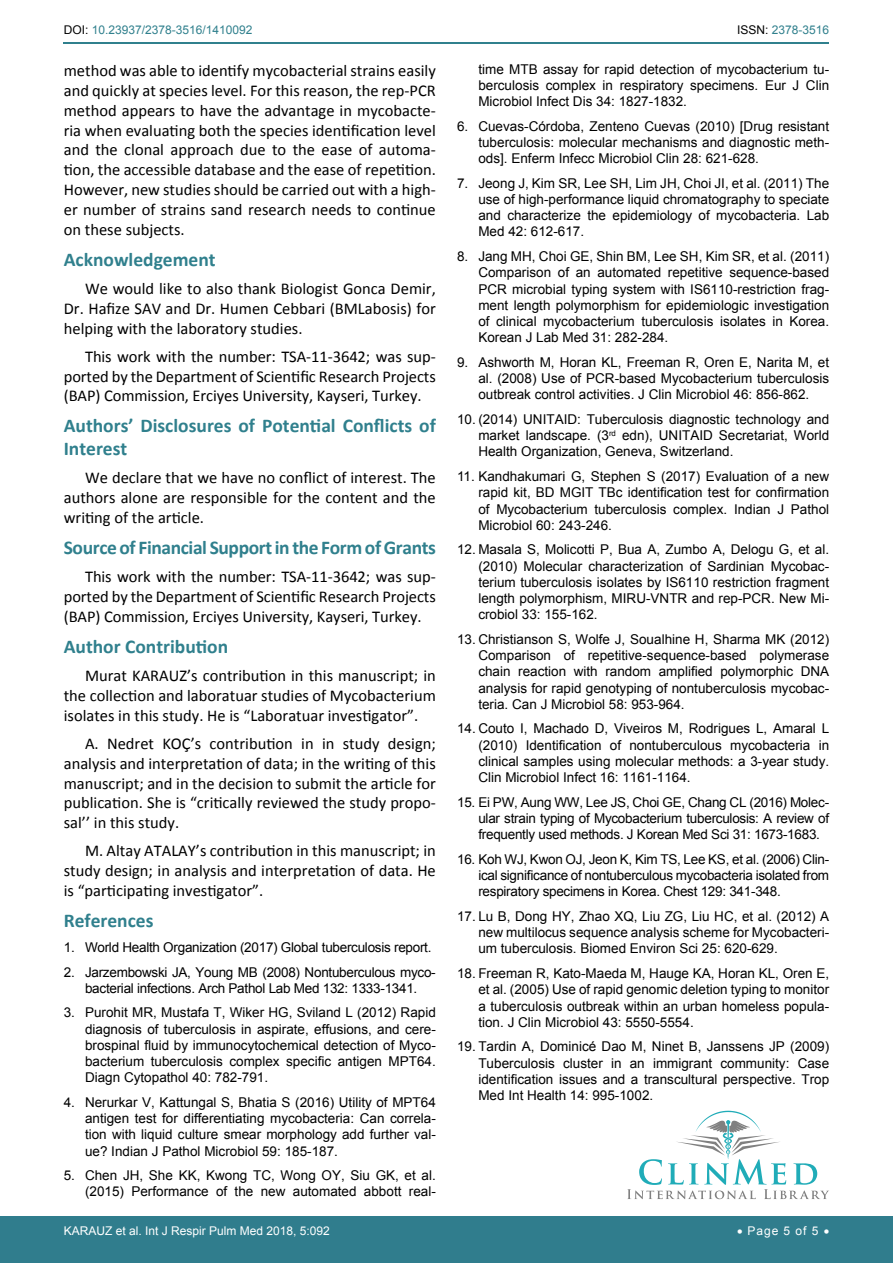
<style>
.page{position:relative;width:893px;height:1263px;background:#fff}
.page>*{position:absolute;margin:0;border:0;box-sizing:border-box;transform-origin:0 0}
.t1{font:700 19.5px/22.5px "Calibri";color:#30808d}
.t2{font:700 19.5px "Calibri";letter-spacing:-.02em;color:#30808d}
.t3{font:16.5px/19.8px "Calibri";color:#000;text-align:justify}
.t4{font:13.5px/16.2px "Arial";color:#000;text-align:justify}
.t5{font:13.5px/16.2px "Arial";letter-spacing:-.02em;color:#000;text-align:center}
.t6{font:12px "Arial";color:#fff}
.t7{font:12px "Arial";color:#30808d}
.s1{color:#000}
</style>
<div class="page">
<hr style="left:64px;top:42px;width:765px;height:1px;background:#30808d">
<div style="left:0;top:1217px;width:893px;height:46px;background:#307d8d"></div>
<svg style="left:627px;top:1111px;width:202px;height:88px"></svg>
<p class="t7" style="left:64px;top:22px;width:190px"><span class="s1">DOI:</span> 10.23937/2378-3516/1410092</p>
<p class="t7" style="left:737px;top:22px;width:94px"><span class="s1">ISSN:</span> 2378-3516</p>
<p class="t3" style="left:64px;top:61px;width:374px">method was able to identify mycobacterial strains easily and quickly at species level. For this reason, the rep-PCR method appears to have the advantage in mycobacte&shy;ria when evaluating both the species identification level and the clonal approach due to the ease of automa&shy;tion, the accessible database and the ease of repetition.<br>However, new studies should be carried out with a high&shy;er number of strains sand research needs to continue on these subjects.</p>
<h1 class="t1" style="left:64px;top:248px;width:153px">Acknowledgement</h1>
<p class="t3" style="left:64px;top:279px;width:374px;text-indent:21px">We would like to also thank Biologist Gonca Demir, Dr. Hafize SAV and Dr. Humen Cebbari (BMLabosis) for helping with the laboratory studies.</p>
<p class="t3" style="left:64px;top:346px;width:374px;text-indent:21px">This work with the number: TSA-11-3642; was sup&shy;ported by the Department of Scientific Research Projects (BAP) Commission, Erciyes University, Kayseri, Turkey.</p>
<h1 class="t1" style="left:64px;top:415px;width:374px">Authors’ Disclosures of Potential Conflicts of<br>Interest</h1>
<p class="t3" style="left:64px;top:468px;width:374px;text-indent:21px">We declare that we have no conflict of interest. The authors alone are responsible for the content and the writing of the article.</p>
<h1 class="t2" style="left:64px;top:535px;width:374px">Source of Financial Support in the Form of Grants</h1>
<p class="t3" style="left:64px;top:567px;width:374px;text-indent:21px">This work with the number: TSA-11-3642; was sup&shy;ported by the Department of Scientific Research Projects (BAP) Commission, Erciyes University, Kayseri, Turkey.</p>
<h1 class="t1" style="left:64px;top:635px;width:166px">Author Contribution</h1>
<p class="t3" style="left:64px;top:666px;width:374px;text-indent:21px">Murat KARAUZ’s contribution in this manuscript; in the collection and laboratuar studies of Mycobacterium isolates in this study. He is “Laboratuar investigator”.</p>
<p class="t3" style="left:64px;top:734px;width:374px;text-indent:21px">A. Nedret KOÇ’s contribution in in study design; analysis and interpretation of data; in the writing of this manuscript; and in the decision to submit the article for publication. She is “critically reviewed the study propo&shy;sal’’ in this study.</p>
<p class="t3" style="left:64px;top:841px;width:374px;text-indent:21px">M. Altay ATALAY’s contribution in this manuscript; in study design; in analysis and interpretation of data. He is “participating investigator”.</p>
<h1 class="t1" style="left:64px;top:909px;width:91px">References</h1>
<p class="t5" style="left:64px;top:939px;width:369px">1. World Health Organization (2017) Global tuberculosis report.</p>
<p class="t5" style="left:64px;top:964px;width:374px">2. Jarzembowski JA, Young MB (2008) Nontuberculous myco&shy;bacterial infections. Arch Pathol Lab Med 132: 1333-1341.</p>
<p class="t4" style="left:85px;top:1005px;width:352px;text-indent:-21px">3. Purohit MR, Mustafa T, Wiker HG, Sviland L (2012) Rapid diagnosis of tuberculosis in aspirate, effusions, and cere&shy;brospinal fluid by immunocytochemical detection of Myco&shy;bacterium tuberculosis complex specific antigen MPT64.<br>Diagn Cytopathol 40: 782-791.</p>
<p class="t4" style="left:85px;top:1094px;width:352px;text-indent:-21px">4. Nerurkar V, Kattungal S, Bhatia S (2016) Utility of MPT64 antigen test for differentiating mycobacteria: Can correla&shy;tion with liquid culture smear morphology add further val&shy;ue? Indian J Pathol Microbiol 59: 185-187.</p>
<p class="t4" style="left:64px;top:1167px;width:374px;text-align:right">5. Chen JH, She KK, Kwong TC, Wong OY, Siu GK, et al. (2015) Performance of the new automated abbott real-</p>
<p class="t4" style="left:478px;top:61px;width:352px">time MTB assay for rapid detection of mycobacterium tu&shy;berculosis complex in respiratory specimens. Eur J Clin Microbiol Infect Dis 34: 1827-1832.</p>
<p class="t4" style="left:478px;top:118px;width:352px;text-indent:-21px">6. Cuevas-Córdoba, Zenteno Cuevas (2010) [Drug resistant tuberculosis: molecular mechanisms and diagnostic meth&shy;ods]. Enferm Infecc Microbiol Clin 28: 621-628.</p>
<p class="t4" style="left:478px;top:175px;width:352px;text-indent:-21px">7. Jeong J, Kim SR, Lee SH, Lim JH, Choi JI, et al. (2011) The use of high-performance liquid chromatography to speciate and characterize the epidemiology of mycobacteria. Lab Med 42: 612-617.</p>
<p class="t4" style="left:478px;top:248px;width:352px;text-indent:-21px">8. Jang MH, Choi GE, Shin BM, Lee SH, Kim SR, et al. (2011)<br>Comparison of an automated repetitive sequence-based PCR microbial typing system with IS6110-restriction frag&shy;ment length polymorphism for epidemiologic investigation of clinical mycobacterium tuberculosis isolates in Korea.<br>Korean J Lab Med 31: 282-284.</p>
<p class="t4" style="left:478px;top:354px;width:352px;text-indent:-21px">9. Ashworth M, Horan KL, Freeman R, Oren E, Narita M, et al. (2008) Use of PCR-based Mycobacterium tuberculosis outbreak control activities. J Clin Microbiol 46: 856-862.</p>
<p class="t4" style="left:478px;top:411px;width:352px;text-indent:-21px">10. (2014) UNITAID: Tuberculosis diagnostic technology and market landscape. (3<sup>rd</sup> edn), UNITAID Secretariat, World Health Organization, Geneva, Switzerland.</p>
<p class="t4" style="left:478px;top:468px;width:352px;text-indent:-21px">11. Kandhakumari G, Stephen S (2017) Evaluation of a new rapid kit, BD MGIT TBc identification test for confirmation of Mycobacterium tuberculosis complex. Indian J Pathol Microbiol 60: 243-246.</p>
<p class="t4" style="left:478px;top:542px;width:352px;text-indent:-21px">12. Masala S, Molicotti P, Bua A, Zumbo A, Delogu G, et al. (2010) Molecular characterization of Sardinian Mycobac&shy;terium tuberculosis isolates by IS6110 restriction fragment length polymorphism, MIRU-VNTR and rep-PCR. New Mi&shy;crobiol 33: 155-162.</p>
<p class="t4" style="left:478px;top:631px;width:352px;text-indent:-21px">13. Christianson S, Wolfe J, Soualhine H, Sharma MK (2012)<br>Comparison of repetitive-sequence-based polymerase chain reaction with random amplified polymorphic DNA analysis for rapid genotyping of nontuberculosis mycobac&shy;teria. Can J Microbiol 58: 953-964.</p>
<p class="t4" style="left:478px;top:721px;width:352px;text-indent:-21px">14. Couto I, Machado D, Viveiros M, Rodrigues L, Amaral L (2010) Identification of nontuberculous mycobacteria in clinical samples using molecular methods: a 3-year study.<br>Clin Microbiol Infect 16: 1161-1164.</p>
<p class="t4" style="left:478px;top:794px;width:352px;text-indent:-21px">15. Ei PW, Aung WW, Lee JS, Choi GE, Chang CL (2016) Molec&shy;ular strain typing of Mycobacterium tuberculosis: A review of frequently used methods. J Korean Med Sci 31: 1673-1683.</p>
<p class="t4" style="left:478px;top:851px;width:352px;text-indent:-21px">16. Koh WJ, Kwon OJ, Jeon K, Kim TS, Lee KS, et al. (2006) Clin&shy;ical significance of nontuberculous mycobacteria isolated from respiratory specimens in Korea. Chest 129: 341-348.</p>
<p class="t4" style="left:478px;top:908px;width:352px;text-indent:-21px">17. Lu B, Dong HY, Zhao XQ, Liu ZG, Liu HC, et al. (2012) A new multilocus sequence analysis scheme for Mycobacteri&shy;um tuberculosis. Biomed Environ Sci 25: 620-629.</p>
<p class="t4" style="left:478px;top:965px;width:352px;text-indent:-21px">18. Freeman R, Kato-Maeda M, Hauge KA, Horan KL, Oren E, et al. (2005) Use of rapid genomic deletion typing to monitor a tuberculosis outbreak within an urban homeless popula&shy;tion. J Clin Microbiol 43: 5550-5554.</p>
<p class="t4" style="left:478px;top:1039px;width:352px;text-indent:-21px">19. Tardin A, Dominicé Dao M, Ninet B, Janssens JP (2009)<br>Tuberculosis cluster in an immigrant community: Case identification issues and a transcultural perspective. Trop Med Int Health 14: 995-1002.</p>
<p class="t6" style="left:64px;top:1223px;width:268px">KARAUZ et al. Int J Respir Pulm Med 2018, 5:092</p>
<p class="t6" style="left:737px;top:1223px;width:94px">• Page 5 of 5 •</p>
</div>
